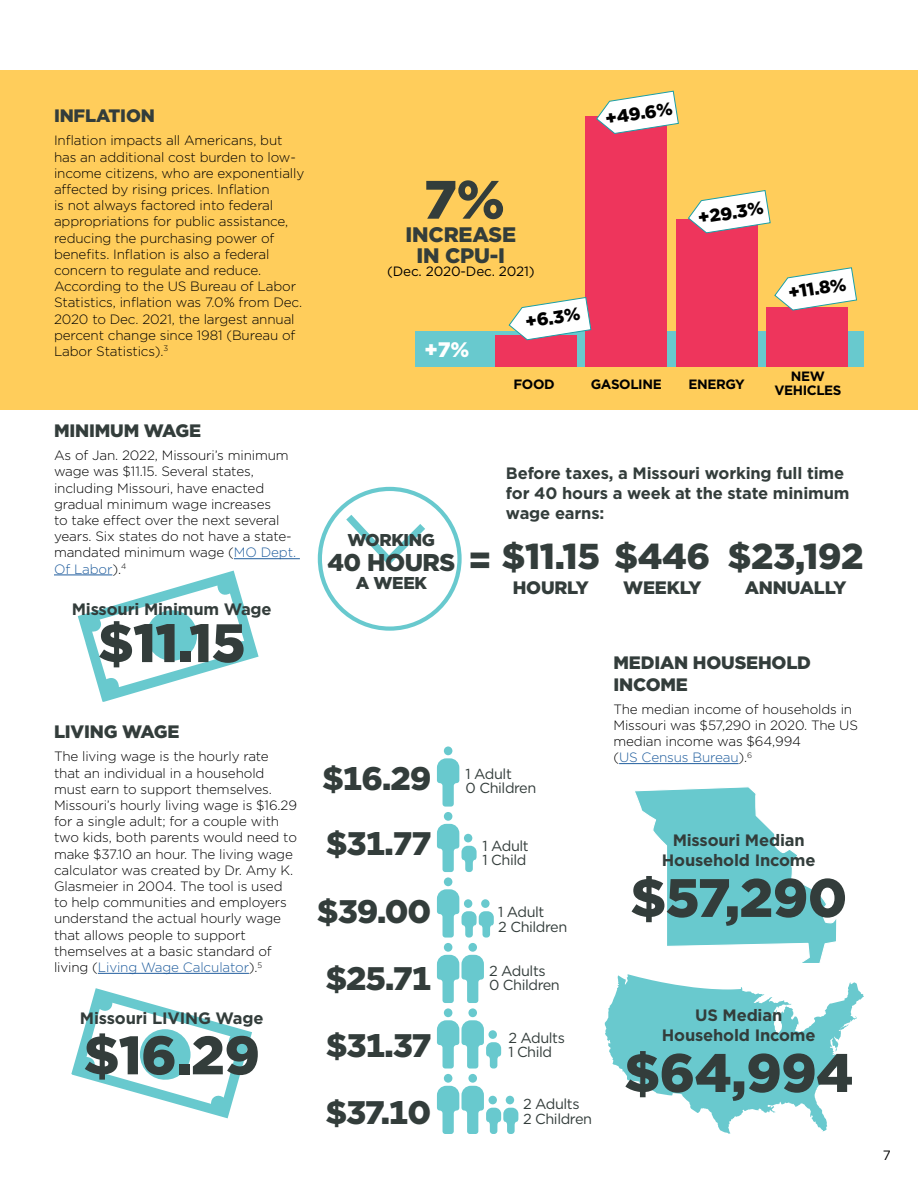
<style>
.page{position:relative;width:918px;height:1188px;background:#fff}
.page>*{position:absolute;margin:0;border:0;box-sizing:border-box;transform-origin:0 0}
.t1{font:900 54px "Gotham";letter-spacing:-.01em;color:#333d3b}
.t2{font:900 36px "Gotham";letter-spacing:-.01em;color:#333d3b}
.t3{font:900 32.55px/66.8px "Gotham";letter-spacing:-.03em;color:#333d3b;text-align:justify}
.t4{font:900 24.3px "Gotham";letter-spacing:-.02em;color:#333d3b}
.t5{font:900 21px "Gotham";letter-spacing:-.01em;color:#333d3b}
.t6{font:900 21px "Gotham";color:#fff}
.t7{font:900 18px/21.6px "Gotham";letter-spacing:-.01em;color:#333d3b}
.t8{font:900 18px "Gotham";color:#000}
.t9{font:900 17.1px "Gotham";letter-spacing:-.02em;color:#333d3b}
.t10{font:700 16.5px/19.8px "Gotham";letter-spacing:-.01em;color:#333d3b;text-align:center}
.t11{font:14.55px/14.5px "Gotham";letter-spacing:-.03em;color:#333d3b}
.t12{font:300 13.5px/16.2px "Gotham";letter-spacing:-.01em;color:#000}
.t13{font:700 13.5px/13.5px "Gotham";letter-spacing:-.03em;color:#000;text-align:center}
.t14{font:13.5px "Gotham";letter-spacing:-.01em;color:#000}
.s1{color:#215e9e}
</style>
<div class="page">
<svg style="left:78px;top:571px;width:181px;height:131px"></svg>
<svg style="left:71px;top:988px;width:181px;height:130px"></svg>
<div style="left:0;top:70px;width:918px;height:339px;background:#ffcd5b"></div>
<div style="left:415px;top:331px;width:449px;height:36px;background:#68c9ce"></div>
<div style="left:767px;top:307px;width:81px;height:60px;background:#ee355c"></div>
<div style="left:676px;top:219px;width:82px;height:148px;background:#ee355c"></div>
<div style="left:586px;top:116px;width:81px;height:251px;background:#ee355c"></div>
<div style="left:495px;top:335px;width:82px;height:32px;background:#ee355c"></div>
<svg style="left:605px;top:787px;width:259px;height:347px"></svg>
<hr style="left:98px;top:973px;width:151px;height:1px;background:#215e9e">
<hr style="left:234px;top:558px;width:66px;height:1px;background:#215e9e">
<hr style="left:54px;top:575px;width:58px;height:1px;background:#215e9e">
<div style="left:318px;top:487px;width:144px;height:144px;border:4px solid #68c9ce;border-radius:50%"></div>
<svg style="left:339px;top:507px;width:86px;height:59px"></svg>
<svg style="left:596px;top:90px;width:83px;height:44px"></svg>
<svg style="left:688px;top:190px;width:83px;height:44px"></svg>
<svg style="left:774px;top:267px;width:83px;height:44px"></svg>
<svg style="left:508px;top:297px;width:84px;height:44px"></svg>
<hr style="left:619px;top:763px;width:120px;height:1px;background:#215e9e">
<svg style="left:437px;top:746px;width:81px;height:388px"></svg>
<h3 class="t7" style="left:54px;top:105px;width:102px">INFLATION</h3>
<p class="t12" style="left:54px;top:132px;width:252px">Inflation impacts all Americans, but has an additional cost burden to low&shy;income citizens, who are exponentially affected by rising prices. Inflation<br>is not always factored into federal appropriations for public assistance, reducing the purchasing power of benefits. Inflation is also a federal concern to regulate and reduce.<br>According to the US Bureau of Labor Statistics, inflation was 7.0% from Dec.<br>2020 to Dec. 2021, the largest annual percent change since 1981 (Bureau of Labor Statistics).<sup>3</sup></p>
<h3 class="t7" style="left:54px;top:420px;width:149px">MINIMUM WAGE</h3>
<p class="t12" style="left:54px;top:447px;width:244px">As of Jan. 2022, Missouri’s minimum wage was $11.15. Several states, including Missouri, have enacted gradual minimum wage increases<br>to take effect over the next several years. Six states do not have a state&shy;mandated minimum wage (<span class="s1">MO Dept.<br>Of Labor</span>).<sup>4</sup></p>
<p class="t10" style="left:72px;top:599px;width:201px">Missouri Minimum Wage</p>
<h1 class="t1" style="left:98px;top:606px;width:149px">$11.15</h1>
<h3 class="t7" style="left:54px;top:721px;width:127px">LIVING WAGE</h3>
<p class="t12" style="left:54px;top:748px;width:245px">The living wage is the hourly rate that an individual in a household must earn to support themselves.<br>Missouri’s hourly living wage is $16.29 for a single adult; for a couple with two kids, both parents would need to make $37.10 an hour. The living wage calculator was created by Dr. Amy K.<br>Glasmeier in 2004. The tool is used to help communities and employers understand the actual hourly wage that allows people to support themselves at a basic standard of living (<span class="s1">Living Wage Calculator</span>).<sup>5</sup></p>
<p class="t10" style="left:80px;top:1008px;width:185px">Missouri LIVING Wage</p>
<h1 class="t1" style="left:83px;top:1018px;width:178px">$16.29</h1>
<h1 class="t1" style="left:424px;top:162px;width:83px">7%</h1>
<h3 class="t5" style="left:417px;top:241px;width:90px">IN CPU-I</h3>
<p class="t14" style="left:387px;top:263px;width:149px">(Dec. 2020-Dec. 2021)</p>
<h3 class="t5" style="left:406px;top:220px;width:112px">INCREASE</h3>
<h3 class="t6" style="left:424px;top:335px;width:46px">+7%</h3>
<h3 class="t8" style="left:524px;top:310px;width:57px;rotate:-9deg">+6.3%</h3>
<h3 class="t8" style="left:604px;top:106px;width:69px;rotate:-9deg">+49.6%</h3>
<h3 class="t8" style="left:696px;top:206px;width:68px;rotate:-9deg">+29.3%</h3>
<h3 class="t8" style="left:787px;top:281px;width:60px;rotate:-9deg">+11.8%</h3>
<p class="t13" style="left:513px;top:377px;width:43px">FOOD</p>
<p class="t13" style="left:591px;top:377px;width:72px">GASOLINE</p>
<p class="t13" style="left:688px;top:377px;width:58px">ENERGY</p>
<p class="t13" style="left:774px;top:370px;width:69px">NEW<br>VEHICLES</p>
<p class="t9" style="left:348px;top:529px;width:89px">WORKING</p>
<h3 class="t4" style="left:327px;top:545px;width:129px">40 HOURS</h3>
<p class="t9" style="left:356px;top:571px;width:73px">A WEEK</p>
<h2 class="t2" style="left:469px;top:536px;width:25px">=</h2>
<p class="t10" style="left:506px;top:463px;width:345px;text-align:left">Before taxes, a Missouri working full time for 40 hours a week at the state minimum wage earns:</p>
<h2 class="t2" style="left:502px;top:531px;width:210px">$11.15 $446</h2>
<h3 class="t7" style="left:513px;top:576px;width:78px">HOURLY</h3>
<h2 class="t2" style="left:728px;top:531px;width:137px">$23,192</h2>
<h3 class="t7" style="left:745px;top:576px;width:103px">ANNUALLY</h3>
<h3 class="t7" style="left:623px;top:576px;width:80px">WEEKLY</h3>
<h3 class="t3" style="left:317px;top:744px;width:116px">$16.29 $31.77 $39.00 $25.71 $31.37 $37.10</h3>
<p class="t11" style="left:466px;top:766px;width:72px">1 Adult<br>0 Children</p>
<p class="t11" style="left:483px;top:838px;width:48px">1 Adult<br>1 Child</p>
<p class="t11" style="left:498px;top:905px;width:71px">1 Adult<br>2 Children</p>
<p class="t11" style="left:489px;top:963px;width:72px">2 Adults<br>0 Children</p>
<p class="t11" style="left:508px;top:1030px;width:58px">2 Adults<br>1 Child</p>
<p class="t11" style="left:523px;top:1096px;width:71px">2 Adults<br>2 Children</p>
<h3 class="t7" style="left:613px;top:652px;width:199px">MEDIAN HOUSEHOLD<br>INCOME</h3>
<p class="t12" style="left:613px;top:700px;width:246px">The median income of households in<br>Missouri was $57,290 in 2020. The US median income was $64,994<br>(<span class="s1">US Census Bureau</span>).<sup>6</sup></p>
<p class="t10" style="left:662px;top:830px;width:155px">Missouri Median<br>Household Income</p>
<h1 class="t1" style="left:630px;top:861px;width:219px">$57,290</h1>
<p class="t10" style="left:662px;top:1005px;width:155px">US Median<br>Household Income</p>
<h1 class="t1" style="left:624px;top:1036px;width:231px">$64,994</h1>
<p class="t14" style="left:883px;top:1146px;width:10px">7</p>
</div>
